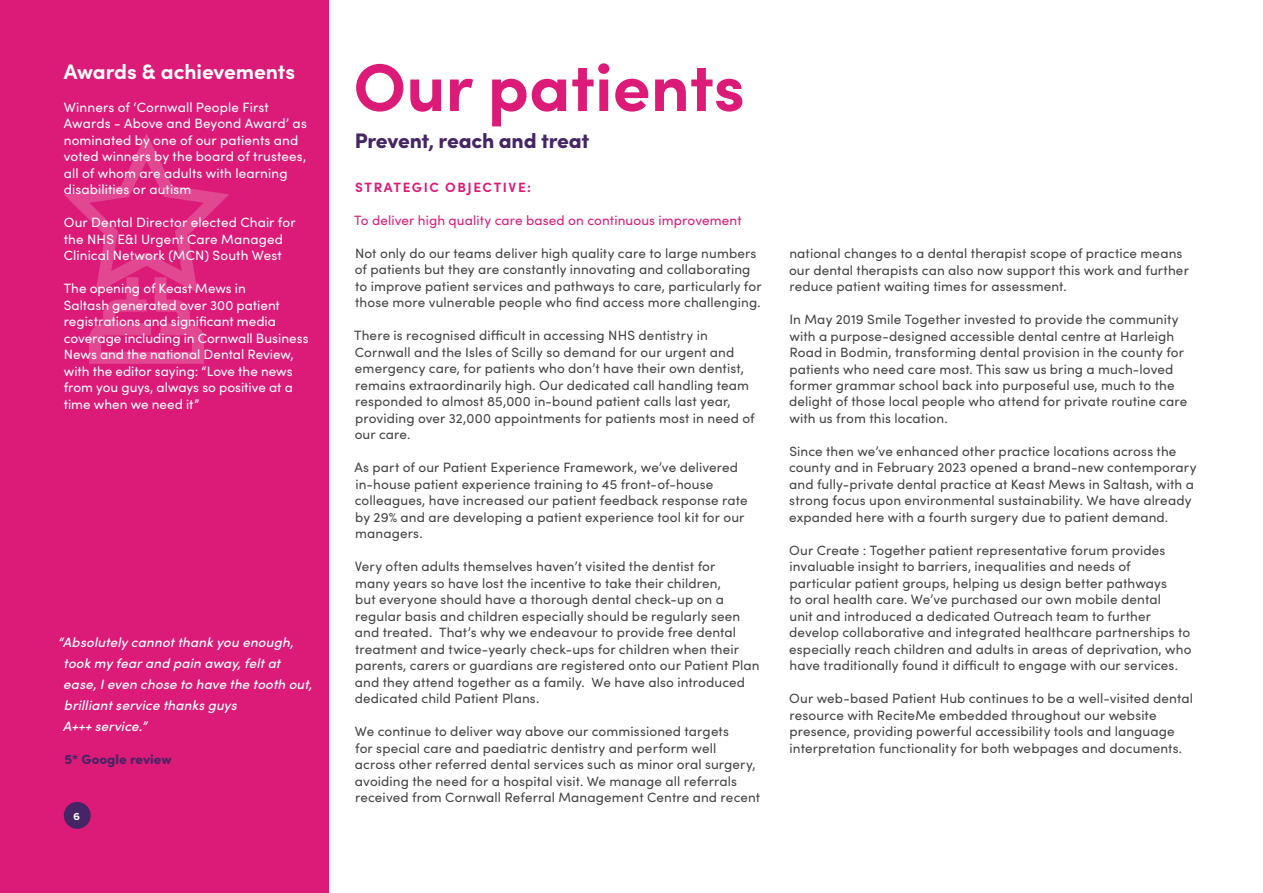
<style>
.page{position:relative;width:1263px;height:893px;background:#fff}
.page>*{position:absolute;margin:0;border:0;box-sizing:border-box;transform-origin:0 0}
.t1{font:700 67.5px "Sofia Pro";color:#dc1b78}
.t2{font:900 21px "Sofia Pro";letter-spacing:-.01em;color:#452565}
.t3{font:700 21px "Sofia Pro";letter-spacing:-.005em;color:#fff}
.t4{font:13.5px/16.5px "Sofia Pro";letter-spacing:.01em;color:#454444}
.t5{font:13.5px/16.5px "Sofia Pro";letter-spacing:.005em;color:#fff}
.t6{font:italic 500 13.5px/21px "Sofia Pro";letter-spacing:.01em;color:#fff}
.t7{font:13.5px "Sofia Pro";letter-spacing:.01em;color:#dc1b78}
.t8{font:700 13.5px "Sofia Pro";letter-spacing:.12em;color:#dc1b78}
.t9{font:900 13.5px "Sofia Pro";color:#452565}
.t10{font:700 10.5px "Proxima Nova";color:#fff}
</style>
<div class="page">
<div style="left:0;top:0;width:328px;height:893px;background:#dc1b78"></div>
<div style="left:64px;top:802px;width:27px;height:27px;background:#452565;border-radius:50%"></div>
<svg style="left:64px;top:134px;width:165px;height:230px"></svg>
<h2 class="t3" style="left:64px;top:55px;width:233px">Awards &amp; achievements</h2>
<p class="t5" style="left:64px;top:98px;width:245px">Winners of ‘Cornwall People First Awards - Above and Beyond Award’ as nominated by one of our patients and voted winners by the board of trustees, all of whom are adults with learning disabilities or autism</p>
<p class="t5" style="left:64px;top:214px;width:233px">Our Dental Director elected Chair for the NHS E&amp;I Urgent Care Managed<br>Clinical Network (MCN) South West</p>
<p class="t5" style="left:64px;top:280px;width:246px">The opening of Keast Mews in<br>Saltash generated over 300 patient registrations and significant media coverage including in Cornwall Business News and the national Dental Review, with the editor saying: “Love the news from you guys, always so positive at a time when we need it”</p>
<p class="t6" style="left:63px;top:630px;width:251px;text-indent:-5px">“Absolutely cannot thank you enough, took my fear and pain away, felt at ease, I even chose to have the tooth out, brilliant service thanks guys<br>A+++ service.”</p>
<p class="t9" style="left:64px;top:748px;width:109px">5* Google review</p>
<p class="t10" style="left:73px;top:810px;width:8px">6</p>
<h1 class="t1" style="left:353px;top:35px;width:393px">Our patients</h1>
<h2 class="t2" style="left:355px;top:124px;width:236px">Prevent, reach and treat</h2>
<p class="t8" style="left:355px;top:177px;width:177px">STRATEGIC OBJECTIVE:</p>
<p class="t7" style="left:354px;top:210px;width:389px">To deliver high quality care based on continuous improvement</p>
<p class="t4" style="left:355px;top:244px;width:408px">Not only do our teams deliver high quality care to large numbers of patients but they are constantly innovating and collaborating to improve patient services and pathways to care, particularly for those more vulnerable people who find access more challenging.</p>
<p class="t4" style="left:354px;top:326px;width:402px">There is recognised difficult in accessing NHS dentistry in Cornwall and the Isles of Scilly so demand for our urgent and emergency care, for patients who don’t have their own dentist, remains extraordinarily high. Our dedicated call handling team responded to almost 85,000 in-bound patient calls last year, providing over 32,000 appointments for patients most in need of our care.</p>
<p class="t4" style="left:355px;top:458px;width:394px">As part of our Patient Experience Framework, we’ve delivered in-house patient experience training to 45 front-of-house colleagues, have increased our patient feedback response rate by 29% and are developing a patient experience tool kit for our managers.</p>
<p class="t4" style="left:355px;top:557px;width:406px">Very often adults themselves haven’t visited the dentist for<br>many years so have lost the incentive to take their children,<br>but everyone should have a thorough dental check-up on a regular basis and children especially should be regularly seen and treated. That’s why we endeavour to provide free dental treatment and twice-yearly check-ups for children when their parents, carers or guardians are registered onto our Patient Plan and they attend together as a family. We have also introduced dedicated child Patient Plans.</p>
<p class="t4" style="left:355px;top:722px;width:407px">We continue to deliver way above our commissioned targets<br>for special care and paediatric dentistry and perform well<br>across other referred dental services such as minor oral surgery, avoiding the need for a hospital visit. We manage all referrals received from Cornwall Referral Management Centre and recent</p>
<p class="t4" style="left:789px;top:244px;width:401px">national changes to a dental therapist scope of practice means our dental therapists can also now support this work and further reduce patient waiting times for assessment.</p>
<p class="t4" style="left:789px;top:310px;width:400px">In May 2019 Smile Together invested to provide the community with a purpose-designed accessible dental centre at Harleigh Road in Bodmin, transforming dental provision in the county for patients who need care most. This saw us bring a much-loved former grammar school back into purposeful use, much to the delight of those local people who attend for private routine care with us from this location.</p>
<p class="t4" style="left:789px;top:442px;width:409px">Since then we’ve enhanced other practice locations across the county and in February 2023 opened a brand-new contemporary and fully-private dental practice at Keast Mews in Saltash, with a strong focus upon environmental sustainability. We have already expanded here with a fourth surgery due to patient demand.</p>
<p class="t4" style="left:789px;top:541px;width:404px">Our Create : Together patient representative forum provides invaluable insight to barriers, inequalities and needs of particular patient groups, helping us design better pathways<br>to oral health care. We’ve purchased our own mobile dental<br>unit and introduced a dedicated Outreach team to further develop collaborative and integrated healthcare partnerships to especially reach children and adults in areas of deprivation, who have traditionally found it difficult to engage with our services.</p>
<p class="t4" style="left:789px;top:690px;width:405px">Our web-based Patient Hub continues to be a well-visited dental resource with ReciteMe embedded throughout our website presence, providing powerful accessibility tools and language interpretation functionality for both webpages and documents.</p>
</div>
